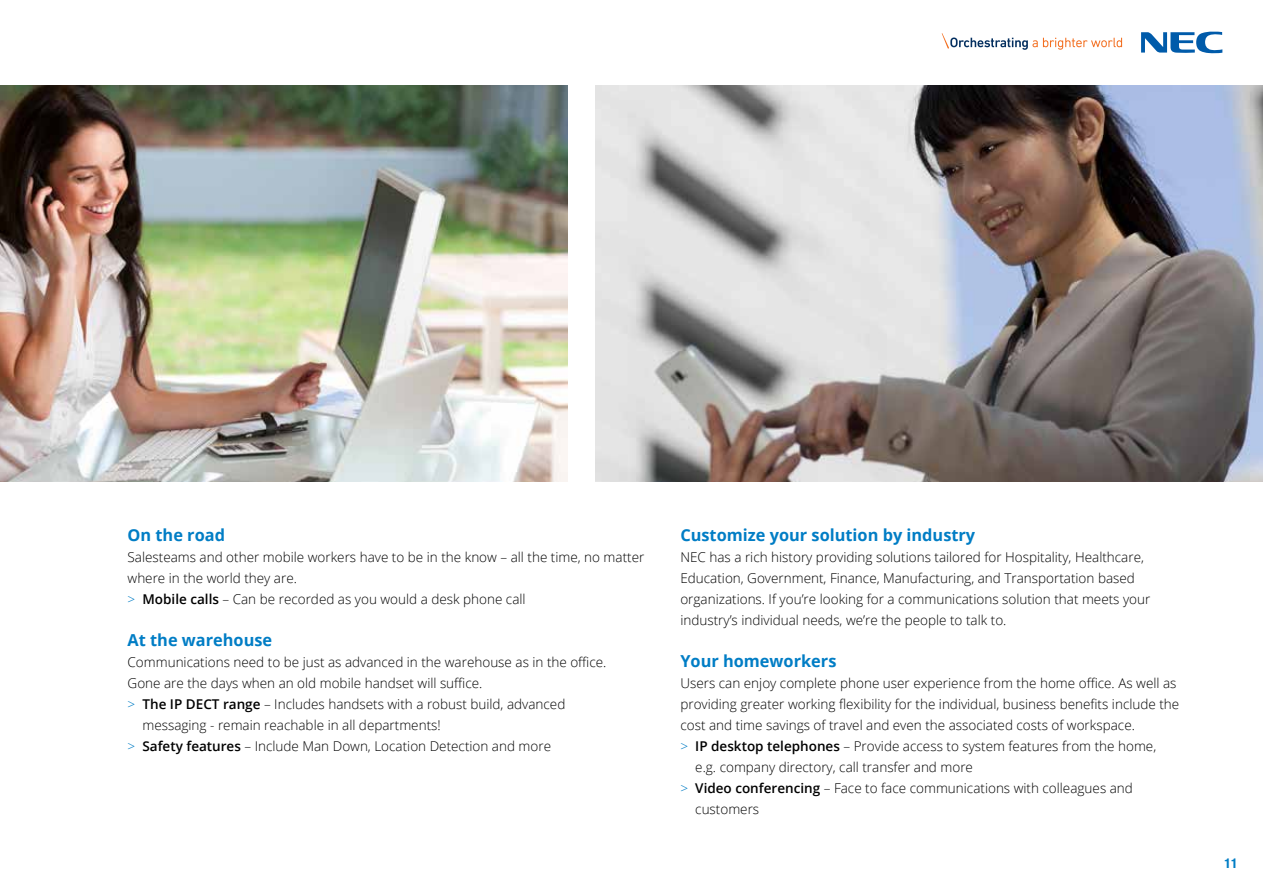
<style>
.page{position:relative;width:1263px;height:893px;background:#fff}
.page>*{position:absolute;margin:0;border:0;box-sizing:border-box;transform-origin:0 0}
.t1{font:700 16.5px "Open Sans";color:#007dc5}
.t2{font:300 13.5px/21px "Open Sans";color:#000}
.t3{font:700 condensed 13.5px "Helvetica Neue LT Pro";color:#007dc5}
.s1{color:#007dc5}
.s2{font-weight:600}
</style>
<div class="page">
<svg style="left:1141px;top:31px;width:81px;height:22px"></svg>
<svg style="left:942px;top:33px;width:180px;height:17px"></svg>
<img style="left:595px;top:85px;width:668px;height:397px">
<img style="left:0;top:85px;width:568px;height:397px">
<p class="t1" style="left:128px;top:523px;width:99px">On the road</p>
<p class="t2" style="left:128px;top:546px;width:518px">Salesteams and other mobile workers have to be in the know – all the time, no matter where in the world they are.<br><span class="s1">&gt;</span> <span class="s2">Mobile calls</span> – Can be recorded as you would a desk phone call</p>
<p class="t1" style="left:128px;top:628px;width:146px">At the warehouse</p>
<p class="t2" style="left:128px;top:651px;width:480px">Communications need to be just as advanced in the warehouse as in the office.</p>
<p class="t2" style="left:128px;top:672px;width:356px">Gone are the days when an old mobile handset will suffice.</p>
<p class="t2" style="left:128px;top:693px;width:439px"><span class="s1">&gt;</span> <span class="s2">The IP DECT range</span> – Includes handsets with a robust build, advanced</p>
<p class="t2" style="left:142px;top:714px;width:300px">messaging - remain reachable in all departments!</p>
<p class="t2" style="left:128px;top:735px;width:425px"><span class="s1">&gt;</span> <span class="s2">Safety features</span> – Include Man Down, Location Detection and more</p>
<p class="t1" style="left:680px;top:523px;width:296px">Customize your solution by industry</p>
<p class="t2" style="left:680px;top:546px;width:471px">NEC has a rich history providing solutions tailored for Hospitality, Healthcare, Education, Government, Finance, Manufacturing, and Transportation based organizations. If you’re looking for a communications solution that meets your industry’s individual needs, we’re the people to talk to.</p>
<p class="t1" style="left:680px;top:649px;width:158px">Your homeworkers</p>
<p class="t2" style="left:680px;top:672px;width:498px">Users can enjoy complete phone user experience from the home office. As well as</p>
<p class="t2" style="left:680px;top:693px;width:500px">providing greater working flexibility for the individual, business benefits include the</p>
<p class="t2" style="left:680px;top:714px;width:456px">cost and time savings of travel and even the associated costs of workspace.</p>
<p class="t2" style="left:680px;top:735px;width:477px"><span class="s1">&gt;</span> <span class="s2">IP desktop telephones</span> – Provide access to system features from the home,</p>
<p class="t2" style="left:695px;top:756px;width:279px">e.g. company directory, call transfer and more</p>
<p class="t2" style="left:680px;top:777px;width:454px"><span class="s1">&gt;</span> <span class="s2">Video conferencing</span> – Face to face communications with colleagues and</p>
<p class="t2" style="left:695px;top:798px;width:65px">customers</p>
<p class="t3" style="left:1224px;top:855px;width:14px">11</p>
</div>
